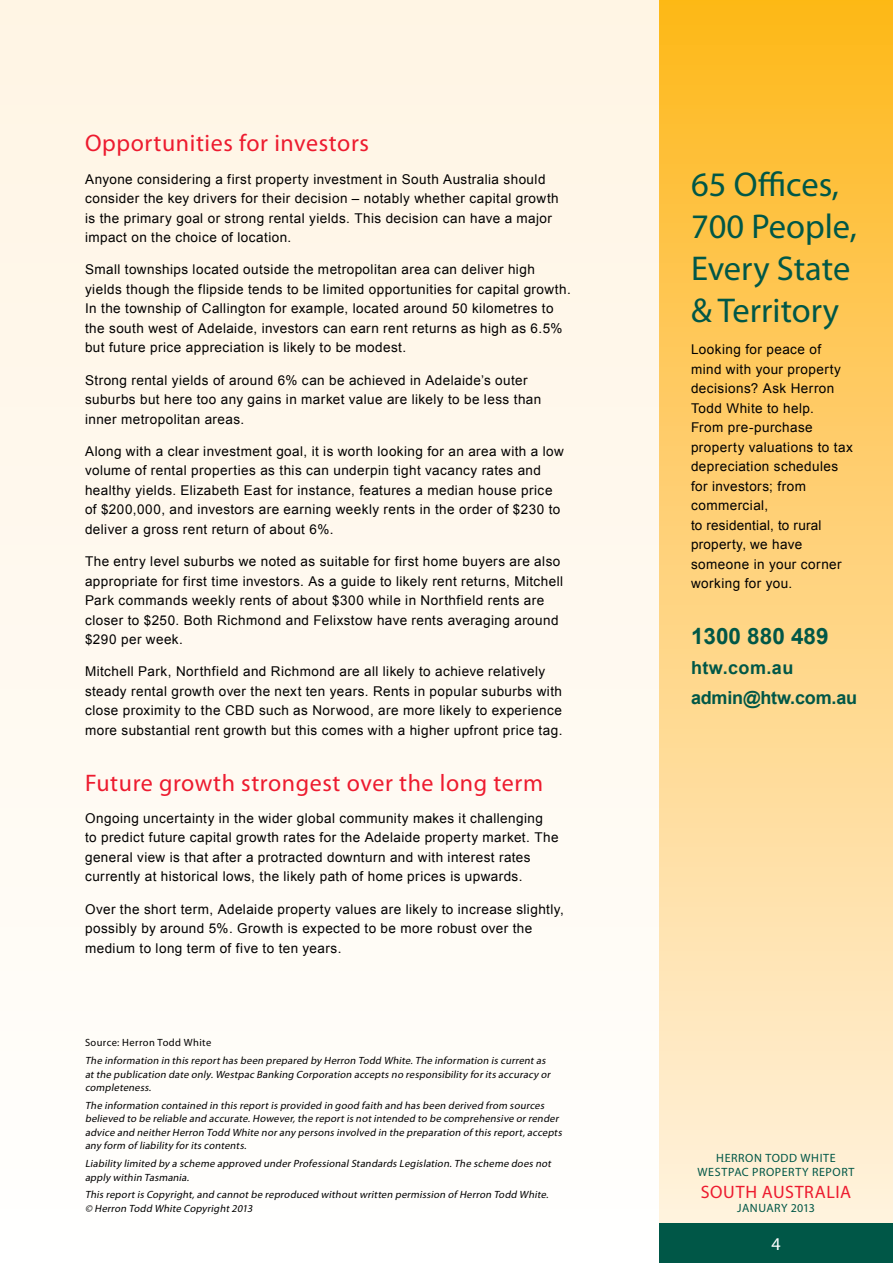
<style>
.page{position:relative;width:893px;height:1263px;background:#fff9f0}
.page>*{position:absolute;margin:0;border:0;box-sizing:border-box;transform-origin:0 0}
.t1{font:34.5px/42px "Myriad Pro";color:#005747}
.t2{font:24px "Myriad Pro";letter-spacing:.025em;color:#ed1b2f}
.t3{font:700 22.5px "Arial";color:#005747}
.t4{font:700 18px/30px "Arial";letter-spacing:-.01em;color:#005747}
.t5{font:18px "Myriad Pro";letter-spacing:.03em;color:#ed1b2f}
.t6{font:18px "Myriad Pro";color:#fff}
.t7{font:13.5px/19.5px "Arial";letter-spacing:.03em;color:#000}
.t8{font:12px/14.4px "Myriad Pro";letter-spacing:.05em;color:#005747;text-align:center}
.t9{font:12px "Myriad Pro";letter-spacing:.025em;color:#005747}
.t10{font:italic 10.5px/13.5px "Myriad Pro";letter-spacing:-.185em;color:#000}
.t11{font:italic 10.5px/13.5px "Myriad Pro";letter-spacing:-.04em;color:#000}
.t12{font:10.5px "Myriad Pro";letter-spacing:.04em;color:#000}
</style>
<div class="page">
<div style="left:659px;top:0;width:234px;height:1263px;background:linear-gradient(to bottom,#feb821,#fff4e7)"></div>
<div style="left:659px;top:1223px;width:234px;height:40px;background:#005747"></div>
<h2 class="t2" style="left:85px;top:129px;width:285px">Opportunities for investors</h2>
<p class="t7" style="left:85px;top:169px;width:475px">Anyone considering a first property investment in South Australia should consider the key drivers for their decision – notably whether capital growth is the primary goal or strong rental yields. This decision can have a major impact on the choice of location.</p>
<p class="t7" style="left:85px;top:260px;width:487px">Small townships located outside the metropolitan area can deliver high yields though the flipside tends to be limited opportunities for capital growth.<br>In the township of Callington for example, located around 50 kilometres to the south west of Adelaide, investors can earn rent returns as high as 6.5% but future price appreciation is likely to be modest.</p>
<p class="t7" style="left:85px;top:370px;width:458px">Strong rental yields of around 6% can be achieved in Adelaide’s outer suburbs but here too any gains in market value are likely to be less than inner metropolitan areas.</p>
<p class="t7" style="left:85px;top:441px;width:480px">Along with a clear investment goal, it is worth looking for an area with a low volume of rental properties as this can underpin tight vacancy rates and healthy yields. Elizabeth East for instance, features a median house price of $200,000, and investors are earning weekly rents in the order of $230 to deliver a gross rent return of about 6%.</p>
<p class="t7" style="left:85px;top:552px;width:480px">The entry level suburbs we noted as suitable for first home buyers are also appropriate for first time investors. As a guide to likely rent returns, Mitchell Park commands weekly rents of about $300 while in Northfield rents are closer to $250. Both Richmond and Felixstow have rents averaging around $290 per week.</p>
<p class="t7" style="left:85px;top:662px;width:479px">Mitchell Park, Northfield and Richmond are all likely to achieve relatively steady rental growth over the next ten years. Rents in popular suburbs with close proximity to the CBD such as Norwood, are more likely to experience more substantial rent growth but this comes with a higher upfront price tag.</p>
<h2 class="t2" style="left:85px;top:768px;width:460px">Future growth strongest over the long term</h2>
<p class="t7" style="left:85px;top:808px;width:475px">Ongoing uncertainty in the wider global community makes it challenging<br>to predict future capital growth rates for the Adelaide property market. The general view is that after a protracted downturn and with interest rates currently at historical lows, the likely path of home prices is upwards.</p>
<p class="t7" style="left:85px;top:899px;width:480px">Over the short term, Adelaide property values are likely to increase slightly, possibly by around 5%. Growth is expected to be more robust over the medium to long term of five to ten years.</p>
<p class="t12" style="left:85px;top:1036px;width:128px">Source: Herron Todd White</p>
<p class="t10" style="left:85px;top:1054px;width:469px">The information in this reporthas been prepared by Herron Todd White.The information is currentas atthe publication date only.Westpac Banking Corporation accepts no responsibility forits accuracy or completeness.</p>
<p class="t10" style="left:85px;top:1098px;width:481px">The information contained in this reportis provided in good faith and has been derived from sources believed to be reliable and accurate.However,the reportis notintended to be comprehensive orrender advice and neitherHerron Todd White norany persons involved in the preparation of this report,accepts any form of liability forits contents.</p>
<p class="t11" style="left:85px;top:1157px;width:470px">Liability limited by a scheme approved underProfessionalStandards Legislation.The scheme does not apply within Tasmania.</p>
<p class="t10" style="left:85px;top:1188px;width:467px">This reportis Copyright,and cannotbe reproduced withoutwritten permission of Herron Todd White. © Herron Todd White Copyright2013</p>
<h1 class="t1" style="left:691px;top:163px;width:167px">65 Offices,<br>700 People,<br>Every State &amp; Territory</h1>
<p class="t7" style="left:691px;top:340px;width:163px">Looking for peace of mind with your property decisions? Ask Herron<br>Todd White to help.<br>From pre-purchase property valuations to tax depreciation schedules for investors; from commercial,<br>to residential, to rural property, we have someone in your corner working for you.</p>
<h3 class="t3" style="left:691px;top:621px;width:139px">1300 880 489</h3>
<h3 class="t4" style="left:691px;top:653px;width:168px">htw.com.au admin@htw.com.au</h3>
<p class="t8" style="left:697px;top:1150px;width:159px">Herron Todd White<br>Westpac Property Report</p>
<h3 class="t5" style="left:701px;top:1180px;width:152px">South Australia</h3>
<p class="t9" style="left:737px;top:1200px;width:79px">January 2013</p>
<h3 class="t6" style="left:771px;top:1233px;width:11px">4</h3>
</div>
